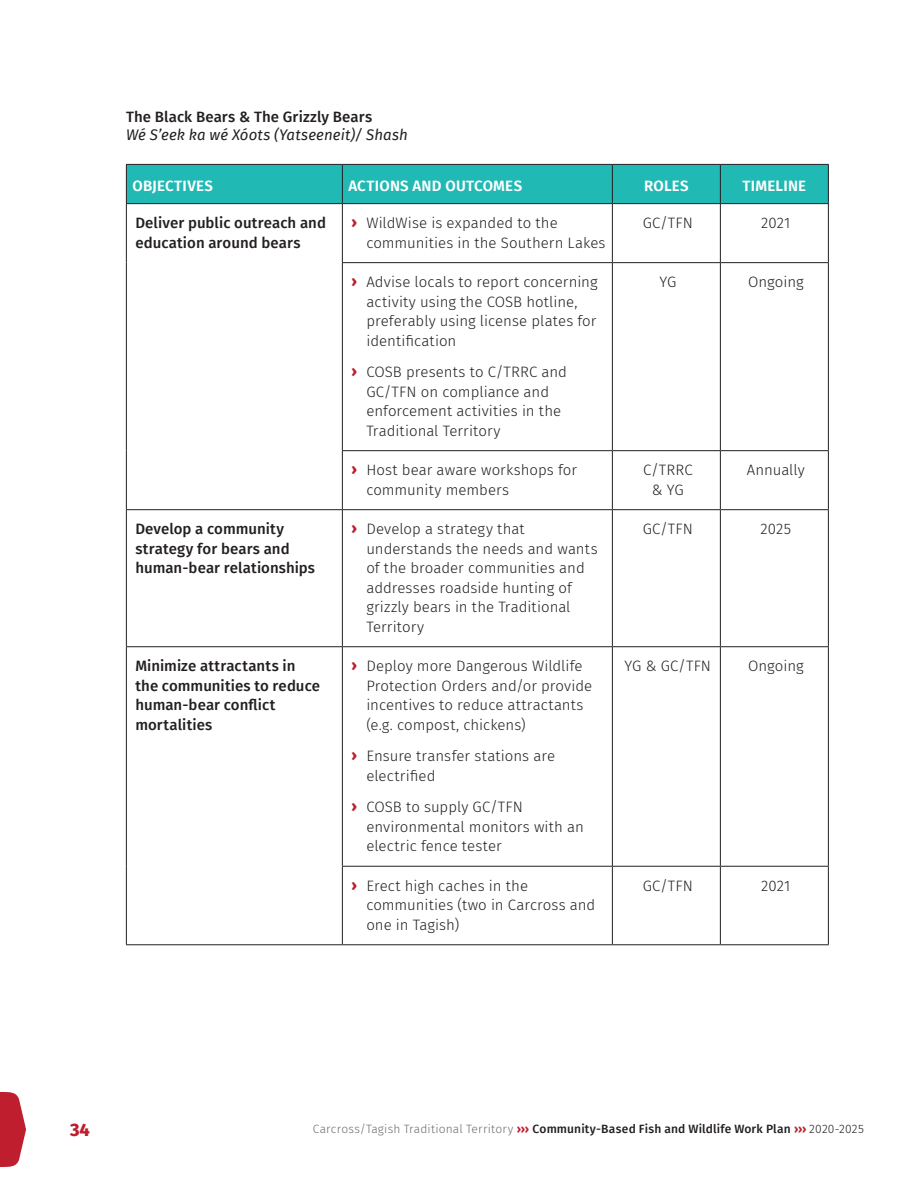
<style>
.page{position:relative;width:918px;height:1188px;background:#fff}
.page>*{position:absolute;margin:0;border:0;box-sizing:border-box;transform-origin:0 0}
.t1{font:800 18px "Fira Sans";color:#be1e2d}
.Roles_Timelines{font:300 15px/19.5px "Fira Sans";color:#231f20}
.Objectives{font:500 15px/19.5px "Fira Sans";letter-spacing:.005em;color:#231f20}
.t2{font:italic 15px/18px "Fira Sans";letter-spacing:.005em;color:#231f20}
.Headings{font:600 15px "Fira Sans";letter-spacing:.015em;color:#fff}
.t3{font:500 12px "Fira Sans";letter-spacing:.015em;color:#231f20}
.s1{font-weight:500;font-style:normal}
.s2{font-weight:800;color:#be1e2d}
.s3{font-weight:300;color:#6d6e71}
.s4{font-weight:700;color:#be1e2d}
.s5{font-weight:300}
</style>
<div class="page">
<div style="left:127px;top:165px;width:701px;height:38px;background:#21b9b4"></div>
<hr style="left:342px;top:165px;width:1px;height:38px;background:#231f20">
<hr style="left:612px;top:165px;width:1px;height:38px;background:#231f20">
<hr style="left:720px;top:165px;width:1px;height:38px;background:#231f20">
<hr style="left:612px;top:204px;width:1px;height:58px;background:#231f20">
<hr style="left:342px;top:262px;width:270px;height:1px;background:#231f20">
<hr style="left:612px;top:262px;width:108px;height:1px;background:#231f20">
<hr style="left:612px;top:263px;width:1px;height:187px;background:#231f20">
<hr style="left:720px;top:262px;width:109px;height:1px;background:#231f20">
<hr style="left:342px;top:450px;width:270px;height:1px;background:#231f20">
<hr style="left:612px;top:450px;width:108px;height:1px;background:#231f20">
<hr style="left:612px;top:451px;width:1px;height:58px;background:#231f20">
<hr style="left:720px;top:450px;width:109px;height:1px;background:#231f20">
<hr style="left:126px;top:509px;width:216px;height:1px;background:#231f20">
<hr style="left:342px;top:509px;width:270px;height:1px;background:#231f20">
<hr style="left:612px;top:509px;width:108px;height:1px;background:#231f20">
<hr style="left:612px;top:510px;width:1px;height:136px;background:#231f20">
<hr style="left:720px;top:509px;width:109px;height:1px;background:#231f20">
<hr style="left:126px;top:646px;width:216px;height:1px;background:#231f20">
<hr style="left:342px;top:646px;width:270px;height:1px;background:#231f20">
<hr style="left:612px;top:646px;width:108px;height:1px;background:#231f20">
<hr style="left:612px;top:647px;width:1px;height:219px;background:#231f20">
<hr style="left:720px;top:646px;width:109px;height:1px;background:#231f20">
<hr style="left:342px;top:866px;width:270px;height:1px;background:#231f20">
<hr style="left:612px;top:866px;width:108px;height:1px;background:#231f20">
<hr style="left:612px;top:867px;width:1px;height:77px;background:#231f20">
<hr style="left:720px;top:866px;width:109px;height:1px;background:#231f20">
<hr style="left:126px;top:164px;width:216px;height:1px;background:#231f20">
<hr style="left:126px;top:165px;width:1px;height:38px;background:#231f20">
<hr style="left:342px;top:164px;width:270px;height:1px;background:#231f20">
<hr style="left:612px;top:164px;width:108px;height:1px;background:#231f20">
<hr style="left:720px;top:164px;width:109px;height:1px;background:#231f20">
<hr style="left:828px;top:165px;width:1px;height:38px;background:#231f20">
<hr style="left:126px;top:203px;width:216px;height:1px;background:#231f20">
<hr style="left:126px;top:204px;width:1px;height:59px;background:#231f20">
<hr style="left:720px;top:204px;width:1px;height:58px;background:#231f20">
<hr style="left:126px;top:263px;width:1px;height:188px;background:#231f20">
<hr style="left:720px;top:263px;width:1px;height:187px;background:#231f20">
<hr style="left:126px;top:451px;width:1px;height:58px;background:#231f20">
<hr style="left:720px;top:451px;width:1px;height:58px;background:#231f20">
<hr style="left:126px;top:510px;width:1px;height:136px;background:#231f20">
<hr style="left:720px;top:510px;width:1px;height:136px;background:#231f20">
<hr style="left:126px;top:647px;width:1px;height:219px;background:#231f20">
<hr style="left:720px;top:647px;width:1px;height:219px;background:#231f20">
<hr style="left:126px;top:866px;width:1px;height:78px;background:#231f20">
<hr style="left:720px;top:867px;width:1px;height:77px;background:#231f20">
<hr style="left:126px;top:944px;width:216px;height:1px;background:#231f20">
<hr style="left:342px;top:203px;width:270px;height:1px;background:#231f20">
<hr style="left:342px;top:204px;width:1px;height:58px;background:#231f20">
<hr style="left:612px;top:203px;width:108px;height:1px;background:#231f20">
<hr style="left:720px;top:203px;width:109px;height:1px;background:#231f20">
<hr style="left:828px;top:204px;width:1px;height:58px;background:#231f20">
<hr style="left:342px;top:263px;width:1px;height:187px;background:#231f20">
<hr style="left:828px;top:263px;width:1px;height:187px;background:#231f20">
<hr style="left:342px;top:451px;width:1px;height:58px;background:#231f20">
<hr style="left:828px;top:451px;width:1px;height:58px;background:#231f20">
<hr style="left:342px;top:510px;width:1px;height:136px;background:#231f20">
<hr style="left:828px;top:510px;width:1px;height:136px;background:#231f20">
<hr style="left:342px;top:647px;width:1px;height:219px;background:#231f20">
<hr style="left:828px;top:647px;width:1px;height:219px;background:#231f20">
<hr style="left:342px;top:867px;width:1px;height:77px;background:#231f20">
<hr style="left:828px;top:867px;width:1px;height:77px;background:#231f20">
<hr style="left:342px;top:944px;width:270px;height:1px;background:#231f20">
<hr style="left:612px;top:944px;width:108px;height:1px;background:#231f20">
<hr style="left:720px;top:944px;width:109px;height:1px;background:#231f20">
<svg style="left:0;top:1092px;width:26px;height:75px"></svg>
<h3 class="t2" style="left:126px;top:107px;width:283px"><span class="s1">The Black Bears &amp; The Grizzly Bears<br></span>Wé S’eek ka wé Xóots (Yatseeneit)/ Shash</h3>
<p class="Headings" style="left:132px;top:173px;width:82px">OBJECTIVES</p>
<p class="Headings" style="left:348px;top:173px;width:175px">ACTIONS AND OUTCOMES</p>
<p class="Headings" style="left:644px;top:173px;width:46px">ROLES</p>
<p class="Headings" style="left:743px;top:173px;width:65px">TIMELINE</p>
<p class="Objectives" style="left:135px;top:212px;width:192px">Deliver public outreach and education around bears</p>
<p class="Roles_Timelines" style="left:366px;top:213px;width:241px;text-indent:-15px"><span class="s2">ࢣ</span> WildWise is expanded to the communities in the Southern Lakes</p>
<p class="Roles_Timelines" style="left:643px;top:213px;width:52px">GC/TFN</p>
<p class="Roles_Timelines" style="left:761px;top:213px;width:31px">2021</p>
<p class="Roles_Timelines" style="left:366px;top:272px;width:233px;text-indent:-15px"><span class="s2">ࢣ</span> Advise locals to report concerning activity using the COSB hotline, preferably using license plates for identification</p>
<p class="Roles_Timelines" style="left:366px;top:362px;width:202px;text-indent:-15px"><span class="s2">ࢣ</span> COSB presents to C/TRRC and<br>GC/TFN on compliance and enforcement activities in the<br>Traditional Territory</p>
<p class="Roles_Timelines" style="left:659px;top:272px;width:18px">YG</p>
<p class="Roles_Timelines" style="left:748px;top:272px;width:57px">Ongoing</p>
<p class="Roles_Timelines" style="left:366px;top:460px;width:212px;text-indent:-15px"><span class="s2">ࢣ</span> Host bear aware workshops for community members</p>
<p class="Roles_Timelines" style="left:643px;top:460px;width:51px;text-align:center">C/TRRC &amp; YG</p>
<p class="Roles_Timelines" style="left:747px;top:460px;width:60px">Annually</p>
<p class="Objectives" style="left:135px;top:518px;width:181px">Develop a community strategy for bears and human-bear relationships</p>
<p class="Roles_Timelines" style="left:366px;top:519px;width:233px;text-indent:-15px"><span class="s2">ࢣ</span> Develop a strategy that understands the needs and wants of the broader communities and addresses roadside hunting of grizzly bears in the Traditional<br>Territory</p>
<p class="Roles_Timelines" style="left:643px;top:519px;width:52px">GC/TFN</p>
<p class="Roles_Timelines" style="left:761px;top:519px;width:32px">2025</p>
<p class="Objectives" style="left:135px;top:656px;width:186px">Minimize attractants in the communities to reduce human-bear conflict mortalities</p>
<p class="Roles_Timelines" style="left:366px;top:656px;width:227px;text-indent:-15px"><span class="s2">ࢣ</span> Deploy more Dangerous Wildlife<br>Protection Orders and/or provide incentives to reduce attractants (e.g. compost, chickens)</p>
<p class="Roles_Timelines" style="left:366px;top:746px;width:190px;text-indent:-15px"><span class="s2">ࢣ</span> Ensure transfer stations are electrified</p>
<p class="Roles_Timelines" style="left:366px;top:797px;width:219px;text-indent:-15px"><span class="s2">ࢣ</span> COSB to supply GC/TFN environmental monitors with an electric fence tester</p>
<p class="Roles_Timelines" style="left:625px;top:656px;width:88px">YG &amp; GC/TFN</p>
<p class="Roles_Timelines" style="left:748px;top:656px;width:57px">Ongoing</p>
<p class="Roles_Timelines" style="left:366px;top:876px;width:231px;text-indent:-15px"><span class="s2">ࢣ</span> Erect high caches in the communities (two in Carcross and one in Tagish)</p>
<p class="Roles_Timelines" style="left:643px;top:876px;width:52px">GC/TFN</p>
<p class="Roles_Timelines" style="left:761px;top:876px;width:31px">2021</p>
<p class="t1" style="left:70px;top:1114px;width:21px">34</p>
<p class="t3" style="left:313px;top:1119px;width:553px"><span class="s3">Carcross/Tagish Traditional Territory</span> <span class="s4">›››</span> Community-Based Fish and Wildlife Work Plan <span class="s4">›››</span> <span class="s5">2020-2025</span></p>
</div>
